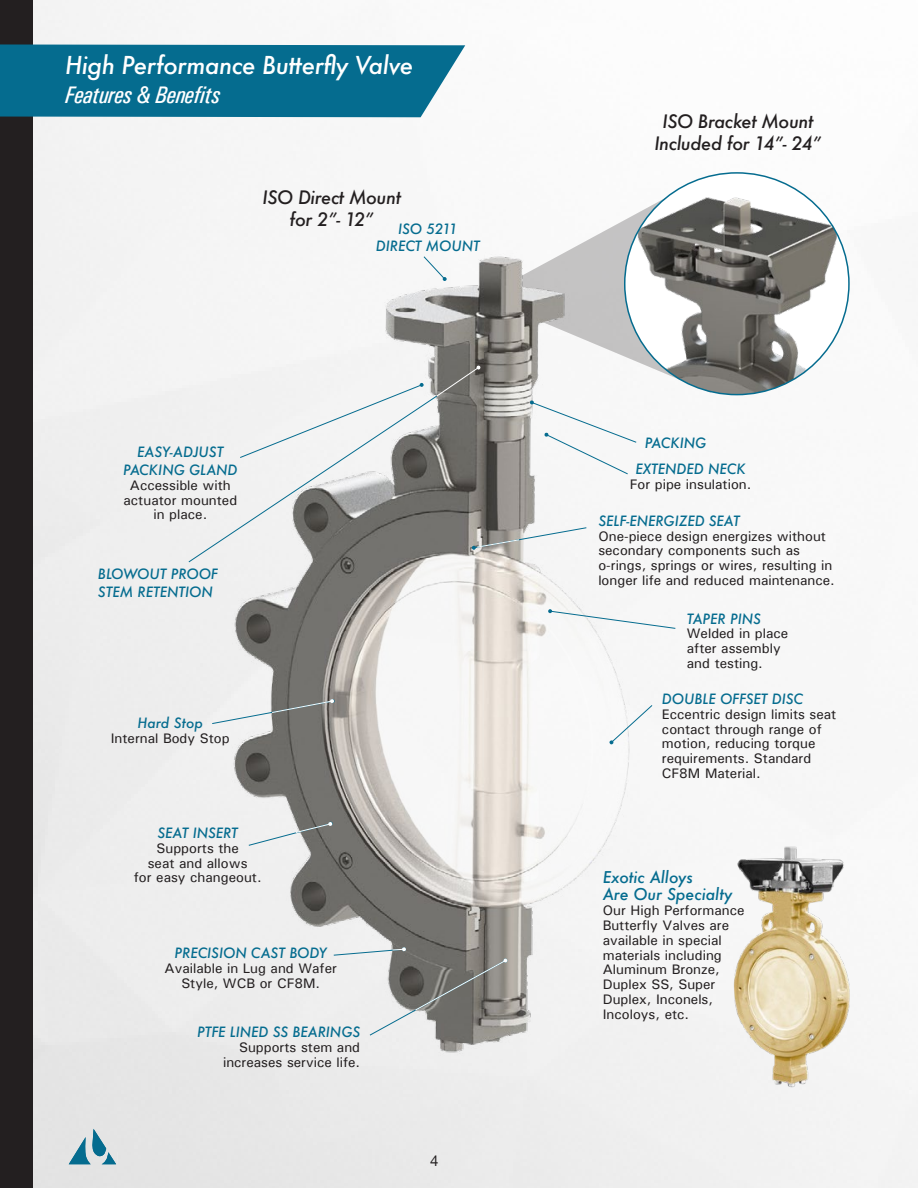
<style>
.page{position:relative;width:918px;height:1188px;background:#fff}
.page>*{position:absolute;margin:0;border:0;box-sizing:border-box;transform-origin:0 0}
.Sub_Header{font:italic 500 24px "Futura";letter-spacing:-.02em;color:#fff}
.Sub_Header-2{font:italic 500 condensed 24px "Univers";letter-spacing:-.02em;color:#fff}
.Sub_Header-3{font:italic 500 18px "Futura";letter-spacing:-.02em;color:#231f20}
.t1{font:italic 500 15.75px/17.7px "Futura";color:#056c8f}
.t2{font:15px "Helvetica Neue";color:#231f20}
.t3{font:500 13.8px/14.9px "Univers";color:#231f20}
.t4{font:italic 500 13.8px "Futura";color:#056c8f}
</style>
<div class="page">
<svg style="left:69px;top:1129px;width:47px;height:35px;background:#99bbc7"></svg>
<svg style="left:483px;top:183px;width:142px;height:58px"></svg>
<img style="left:625px;top:173px;width:224px;height:222px">
<img style="left:180px;top:241px;width:549px;height:879px">
<div style="left:0;top:0;width:33px;height:1188px;background:#231f20"></div>
<svg style="left:0;top:44px;width:465px;height:73px;background:#137495"></svg>
<svg style="left:609px;top:704px;width:44px;height:40px"></svg>
<svg style="left:423px;top:255px;width:24px;height:26px"></svg>
<svg style="left:548px;top:609px;width:128px;height:20px"></svg>
<svg style="left:333px;top:947px;width:175px;height:89px"></svg>
<svg style="left:248px;top:821px;width:85px;height:26px"></svg>
<svg style="left:211px;top:699px;width:124px;height:26px"></svg>
<svg style="left:187px;top:365px;width:450px;height:198px"></svg>
<img style="left:726px;top:832px;width:132px;height:263px">
<p class="Sub_Header" style="left:65px;top:49px;width:350px">High Performance Butterfly Valve</p>
<p class="Sub_Header-2" style="left:65px;top:81px;width:157px">Features &amp; Benefits</p>
<p class="Sub_Header-3" style="left:263px;top:185px;width:140px">ISO Direct Mount</p>
<p class="Sub_Header-3" style="left:290px;top:207px;width:86px">for 2”- 12”</p>
<p class="t4" style="left:398px;top:219px;width:61px">ISO 5211</p>
<p class="t4" style="left:376px;top:237px;width:105px">DIRECT MOUNT</p>
<p class="t4" style="left:137px;top:443px;width:88px">EASY-ADJUST</p>
<p class="t4" style="left:123px;top:460px;width:116px">PACKING GLAND</p>
<p class="t3" style="left:130px;top:477px;width:102px">Accessible with</p>
<p class="t3" style="left:124px;top:492px;width:115px">actuator mounted</p>
<p class="t3" style="left:153px;top:507px;width:55px">in place.</p>
<p class="t4" style="left:98px;top:564px;width:121px">BLOWOUT PROOF</p>
<p class="t4" style="left:98px;top:582px;width:116px">STEM RETENTION</p>
<p class="t4" style="left:138px;top:714px;width:67px">Hard Stop</p>
<p class="t3" style="left:111px;top:731px;width:120px">Internal Body Stop</p>
<p class="t4" style="left:158px;top:823px;width:82px">SEAT INSERT</p>
<p class="t3" style="left:157px;top:840px;width:84px">Supports the</p>
<p class="t3" style="left:148px;top:855px;width:101px">seat and allows</p>
<p class="t3" style="left:134px;top:870px;width:129px">for easy changeout.</p>
<p class="t4" style="left:174px;top:944px;width:154px">PRECISION CAST BODY</p>
<p class="t3" style="left:165px;top:961px;width:174px;text-align:center">Available in Lug and Wafer<br>Style, WCB or CF8M.</p>
<p class="t4" style="left:197px;top:1023px;width:165px">PTFE LINED SS BEARINGS</p>
<p class="t3" style="left:223px;top:1040px;width:139px;text-align:right">Supports stem and increases service life.</p>
<p class="t2" style="left:430px;top:1150px;width:10px">4</p>
<p class="Sub_Header-3" style="left:662px;top:109px;width:152px">ISO Bracket Mount</p>
<p class="Sub_Header-3" style="left:654px;top:131px;width:169px">Included for 14”- 24”</p>
<p class="t4" style="left:645px;top:434px;width:63px">PACKING</p>
<p class="t4" style="left:635px;top:460px;width:112px">EXTENDED NECK</p>
<p class="t3" style="left:630px;top:477px;width:123px">For pipe insulation.</p>
<p class="t4" style="left:598px;top:511px;width:143px">SELF-ENERGIZED SEAT</p>
<p class="t3" style="left:598px;top:528px;width:238px">One-piece design energizes without secondary components such as o-rings, springs or wires, resulting in longer life and reduced maintenance.</p>
<p class="t4" style="left:687px;top:609px;width:76px">TAPER PINS</p>
<p class="t3" style="left:687px;top:626px;width:103px">Welded in place</p>
<p class="t3" style="left:687px;top:641px;width:95px">after assembly</p>
<p class="t3" style="left:687px;top:656px;width:77px">and testing.</p>
<p class="t4" style="left:662px;top:689px;width:143px">DOUBLE OFFSET DISC</p>
<p class="t3" style="left:662px;top:706px;width:176px">Eccentric design limits seat contact through range of motion, reducing torque requirements. Standard<br>CF8M Material.</p>
<p class="t1" style="left:603px;top:868px;width:131px">Exotic Alloys<br>Are Our Specialty</p>
<p class="t3" style="left:603px;top:903px;width:143px">Our High Performance<br>Butterfly Valves are available in special materials including<br>Aluminum Bronze,<br>Duplex SS, Super<br>Duplex, Inconels,<br>Incoloys, etc.</p>
</div>
